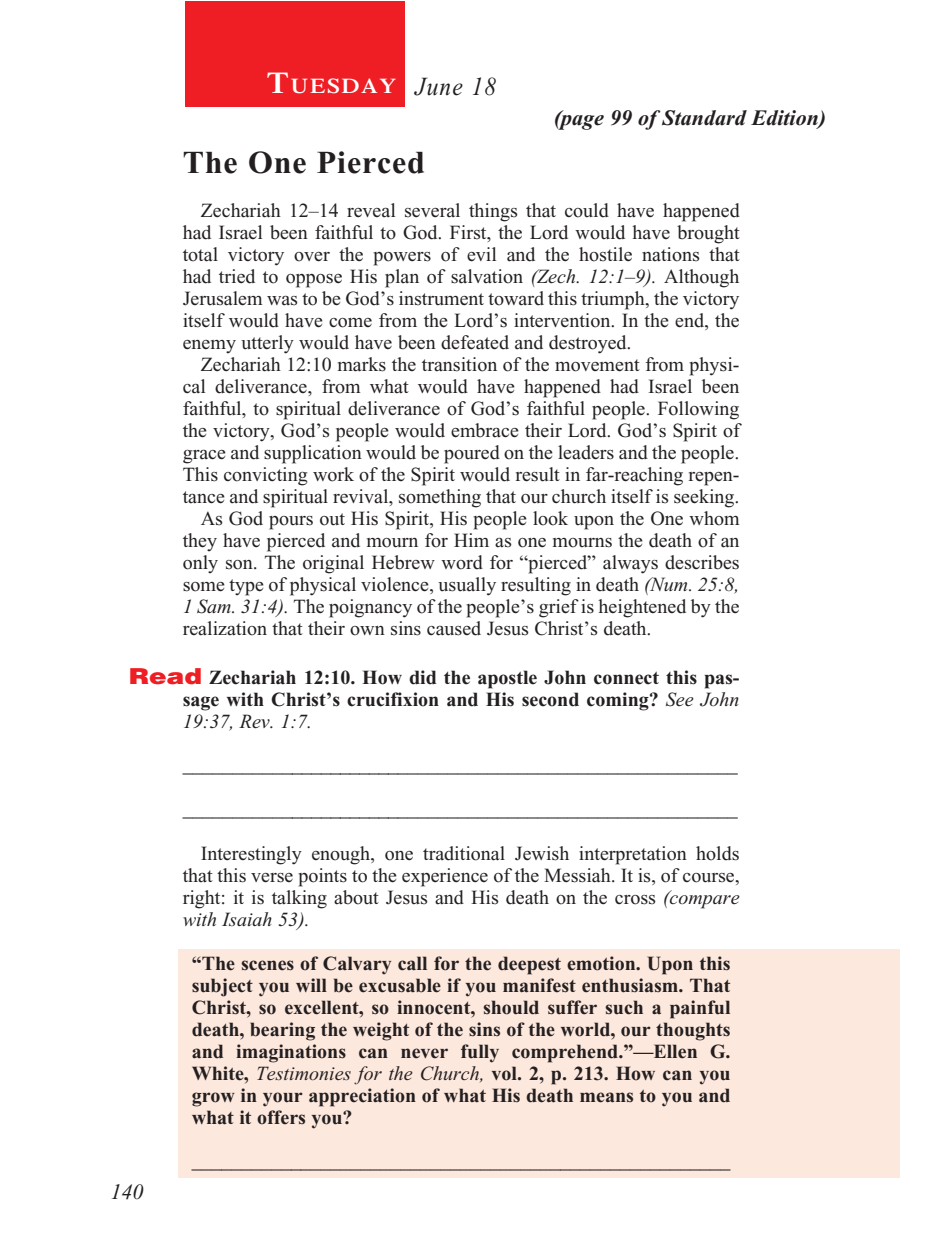
<style>
.page{position:relative;width:936px;height:1260px;background:#fff}
.page>*{position:absolute;margin:0;border:0;box-sizing:border-box;transform-origin:0 0}
._01-Daily_head{font:700 32px "Times New Roman";letter-spacing:.025em;color:#231f20}
._00-Month-Day{font:italic 26px "Times New Roman";letter-spacing:.05em;color:#231f20;scale:.9 1}
.t1{font:italic 700 22px "Times New Roman";color:#231f20}
.t2{font:italic 22px "Times New Roman";color:#231f20}
.t3{font:600 21px "Times";letter-spacing:.07em;color:#fff;scale:1.1 1}
._4-Body_Copy{font:20px/22px "Times New Roman";color:#231f20;text-align:justify}
.x-screened_box-text{font:700 20px/22px "Times New Roman";color:#231f20;text-align:justify}
._6-question{font:700 20px/22px "Times New Roman";color:#231f20;text-align:justify}
.s1{font-size:30px}
.s2{font-style:italic}
.s3{font-family:"Helvetica";font-weight:900;font-size:22px;color:#ee1e24}
.s4{font-weight:400;font-style:italic}
</style>
<div class="page">
<div style="left:178px;top:949px;width:722px;height:229px;background:#fde8dd"></div>
<div style="left:185px;top:1px;width:220px;height:106px;background:#ee1e24"></div>
<p class="t3" style="left:267px;top:74px;width:119px"><span class="s1">T</span>UESDAY</p>
<p class="_00-Month-Day" style="left:415px;top:72px;width:92px">June 18</p>
<p class="t1" style="left:554px;top:105px;width:274px">(page 99 of Standard Edition)</p>
<p class="_01-Daily_head" style="left:183px;top:145px;width:244px">The One Pierced</p>
<p class="_4-Body_Copy" style="left:183px;top:200px;width:558px;text-indent:18px">Zechariah 12–14 reveal several things that could have happened had Israel been faithful to God. First, the Lord would have brought total victory over the powers of evil and the hostile nations that had tried to oppose His plan of salvation <span class="s2">(Zech. 12:1–9).</span> Although Jerusalem was to be God’s instrument toward this triumph, the victory itself would have come from the Lord’s intervention. In the end, the enemy utterly would have been defeated and destroyed.</p>
<p class="_4-Body_Copy" style="left:183px;top:354px;width:558px;text-indent:18px">Zechariah 12:10 marks the transition of the movement from physi&shy;cal deliverance, from what would have happened had Israel been faithful, to spiritual deliverance of God’s faithful people. Following the victory, God’s people would embrace their Lord. God’s Spirit of grace and supplication would be poured on the leaders and the people.<br>This convicting work of the Spirit would result in far-reaching repen&shy;tance and spiritual revival, something that our church itself is seeking.</p>
<p class="_4-Body_Copy" style="left:183px;top:508px;width:558px;text-indent:18px">As God pours out His Spirit, His people look upon the One whom they have pierced and mourn for Him as one mourns the death of an only son. The original Hebrew word for “pierced” always describes some type of physical violence, usually resulting in death <span class="s2">(Num. 25:8, 1 Sam. 31:4).</span> The poignancy of the people’s grief is heightened by the realization that their own sins caused Jesus Christ’s death.</p>
<p class="_6-question" style="left:183px;top:666px;width:558px;text-indent:-54px"><span class="s3">Read</span> Zechariah 12:10. How did the apostle John connect this pas&shy;sage with Christ’s crucifixion and His second coming? <span class="s4">See John 19:37, Rev. 1:7.</span></p>
<p class="_4-Body_Copy" style="left:183px;top:754px;width:557px">________________________________________________________</p>
<p class="_4-Body_Copy" style="left:183px;top:798px;width:557px">________________________________________________________</p>
<p class="_4-Body_Copy" style="left:183px;top:842px;width:558px;text-indent:18px">Interestingly enough, one traditional Jewish interpretation holds that this verse points to the experience of the Messiah. It is, of course, right: it is talking about Jesus and His death on the cross <span class="s2">(compare with Isaiah 53).</span></p>
<p class="x-screened_box-text" style="left:192px;top:952px;width:540px">“The scenes of Calvary call for the deepest emotion. Upon this subject you will be excusable if you manifest enthusiasm. That Christ, so excellent, so innocent, should suffer such a painful death, bearing the weight of the sins of the world, our thoughts and imaginations can never fully comprehend.”—Ellen G.<br>White, <span class="s4">Testimonies for the Church,</span> vol. 2, p. 213. How can you grow in your appreciation of what His death means to you and what it offers you?</p>
<p class="t2" style="left:110px;top:1180px;width:34px">140</p>
<p class="x-screened_box-text" style="left:192px;top:1150px;width:540px">______________________________________________________</p>
</div>
